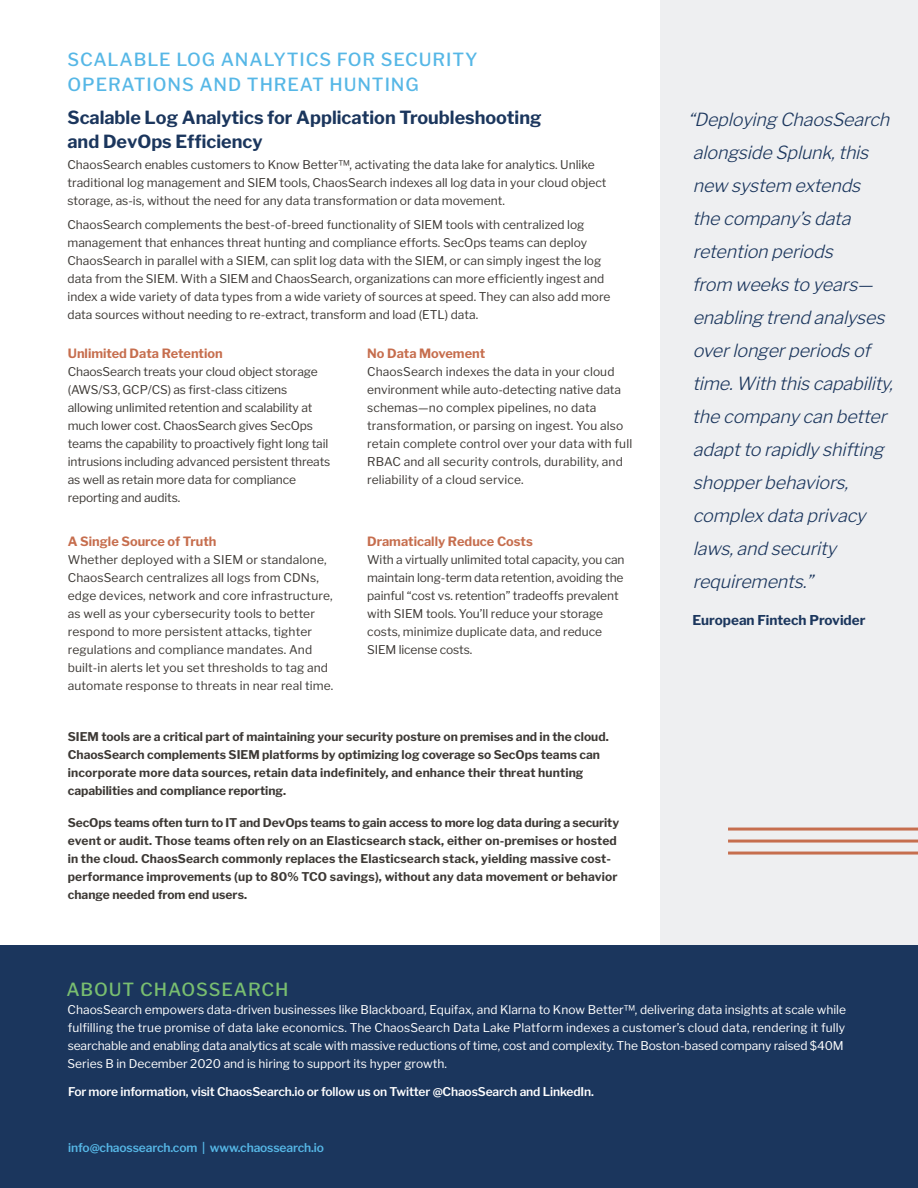
<style>
.page{position:relative;width:918px;height:1188px;background:#fff}
.page>*{position:absolute;margin:0;border:0;box-sizing:border-box;transform-origin:0 0}
.t1{font:italic 300 18px/33px "Libre Franklin";color:#1b365d}
.t2{font:700 18px/24px "Libre Franklin";color:#1b365d}
.t3{font:500 18px/25.5px "Libre Franklin";letter-spacing:.05em;color:#56b7e6}
.t4{font:500 18px "Libre Franklin";letter-spacing:.05em;color:#79be70}
.t5{font:700 13.5px "Libre Franklin";color:#1b365d}
.t6{font:700 12.75px "Libre Franklin";color:#c66e4e}
.t7{font:12px/18px "Libre Franklin";color:#3d3935}
.t8{font:700 12px/18px "Libre Franklin";color:#3d3935}
.t9{font:12px/18px "Libre Franklin";color:#fff}
.t10{font:600 12px "Libre Franklin";letter-spacing:-.01em;color:#fff}
.t11{font:600 12px "Libre Franklin";letter-spacing:-.01em;color:#56b7e6}
</style>
<div class="page">
<div style="left:661px;top:0;width:257px;height:967px;background:#eeeff1"></div>
<hr style="left:728px;top:828px;width:190px;height:3px;background:#c66e4e">
<hr style="left:728px;top:840px;width:190px;height:3px;background:#c66e4e">
<hr style="left:728px;top:852px;width:190px;height:3px;background:#c66e4e">
<div style="left:0;top:945px;width:918px;height:243px;background:#1b365d"></div>
<h1 class="t3" style="left:68px;top:47px;width:412px">SCALABLE LOG ANALYTICS FOR SECURITY<br>OPERATIONS AND THREAT HUNTING</h1>
<h1 class="t2" style="left:68px;top:106px;width:476px">Scalable Log Analytics for Application Troubleshooting and DevOps Efficiency</h1>
<p class="t7" style="left:68px;top:155px;width:541px">ChaosSearch enables customers to Know Better™, activating the data lake for analytics. Unlike traditional log management and SIEM tools, ChaosSearch indexes all log data in your cloud object storage, as-is, without the need for any data transformation or data movement.</p>
<p class="t7" style="left:68px;top:216px;width:545px">ChaosSearch complements the best-of-breed functionality of SIEM tools with centralized log management that enhances threat hunting and compliance efforts. SecOps teams can deploy ChaosSearch in parallel with a SIEM, can split log data with the SIEM, or can simply ingest the log data from the SIEM. With a SIEM and ChaosSearch, organizations can more efficiently ingest and index a wide variety of data types from a wide variety of sources at speed. They can also add more data sources without needing to re-extract, transform and load (ETL) data.</p>
<p class="t6" style="left:68px;top:346px;width:156px">Unlimited Data Retention</p>
<p class="t7" style="left:68px;top:363px;width:264px">ChaosSearch treats your cloud object storage (AWS/S3, GCP/CS) as first-class citizens allowing unlimited retention and scalability at much lower cost. ChaosSearch gives SecOps teams the capability to proactively fight long tail intrusions including advanced persistent threats as well as retain more data for compliance reporting and audits.</p>
<p class="t6" style="left:367px;top:346px;width:120px">No Data Movement</p>
<p class="t7" style="left:367px;top:363px;width:267px">ChaosSearch indexes the data in your cloud environment while auto-detecting native data schemas—no complex pipelines, no data transformation, or parsing on ingest. You also retain complete control over your data with full RBAC and all security controls, durability, and reliability of a cloud service.</p>
<p class="t6" style="left:68px;top:533px;width:150px">A Single Source of Truth</p>
<p class="t7" style="left:68px;top:550px;width:267px">Whether deployed with a SIEM or standalone, ChaosSearch centralizes all logs from CDNs, edge devices, network and core infrastructure, as well as your cybersecurity tools to better respond to more persistent attacks, tighter regulations and compliance mandates. And built-in alerts let you set thresholds to tag and automate response to threats in near real time.</p>
<p class="t6" style="left:367px;top:533px;width:167px">Dramatically Reduce Costs</p>
<p class="t7" style="left:367px;top:550px;width:259px">With a virtually unlimited total capacity, you can maintain long-term data retention, avoiding the painful “cost vs. retention” tradeoffs prevalent with SIEM tools. You’ll reduce your storage costs, minimize duplicate data, and reduce SIEM license costs.</p>
<p class="t8" style="left:68px;top:728px;width:542px">SIEM tools are a critical part of maintaining your security posture on premises and in the cloud.<br>ChaosSearch complements SIEM platforms by optimizing log coverage so SecOps teams can incorporate more data sources, retain data indefinitely, and enhance their threat hunting capabilities and compliance reporting.</p>
<p class="t8" style="left:68px;top:813px;width:553px">SecOps teams often turn to IT and DevOps teams to gain access to more log data during a security event or audit. Those teams often rely on an Elasticsearch stack, either on-premises or hosted in the cloud. ChaosSearch commonly replaces the Elasticsearch stack, yielding massive cost&shy;performance improvements (up to 80% TCO savings), without any data movement or behavior change needed from end users.</p>
<p class="t1" style="left:688px;top:103px;width:212px">“Deploying ChaosSearch alongside Splunk,this new system extends<br>the company’sdata retention periods<br>from weeksto years— enabling trend analyses overlongerperiodsof time.With thiscapability, the companycan better adaptto rapidlyshifting shopperbehaviors, complexdata privacy laws,and security requirements.”</p>
<p class="t5" style="left:692px;top:612px;width:175px">European Fintech Provider</p>
<h1 class="t4" style="left:66px;top:979px;width:224px">ABOUT CHAOSSEARCH</h1>
<p class="t9" style="left:68px;top:1001px;width:780px">ChaosSearch empowers data-driven businesses like Blackboard, Equifax, and Klarna to Know Better™, delivering data insights at scale while fulfilling the true promise of data lake economics. The ChaosSearch Data Lake Platform indexes a customer’s cloud data, rendering it fully searchable and enabling data analytics at scale with massive reductions of time, cost and complexity. The Boston-based company raised $40M Series B in December 2020 and is hiring to support its hyper growth.</p>
<p class="t10" style="left:68px;top:1084px;width:527px">For more information, visit ChaosSearch.io or follow us on Twitter @ChaosSearch and LinkedIn.</p>
<p class="t11" style="left:68px;top:1140px;width:257px">info@chaossearch.com | www.chaossearch.io</p>
</div>
